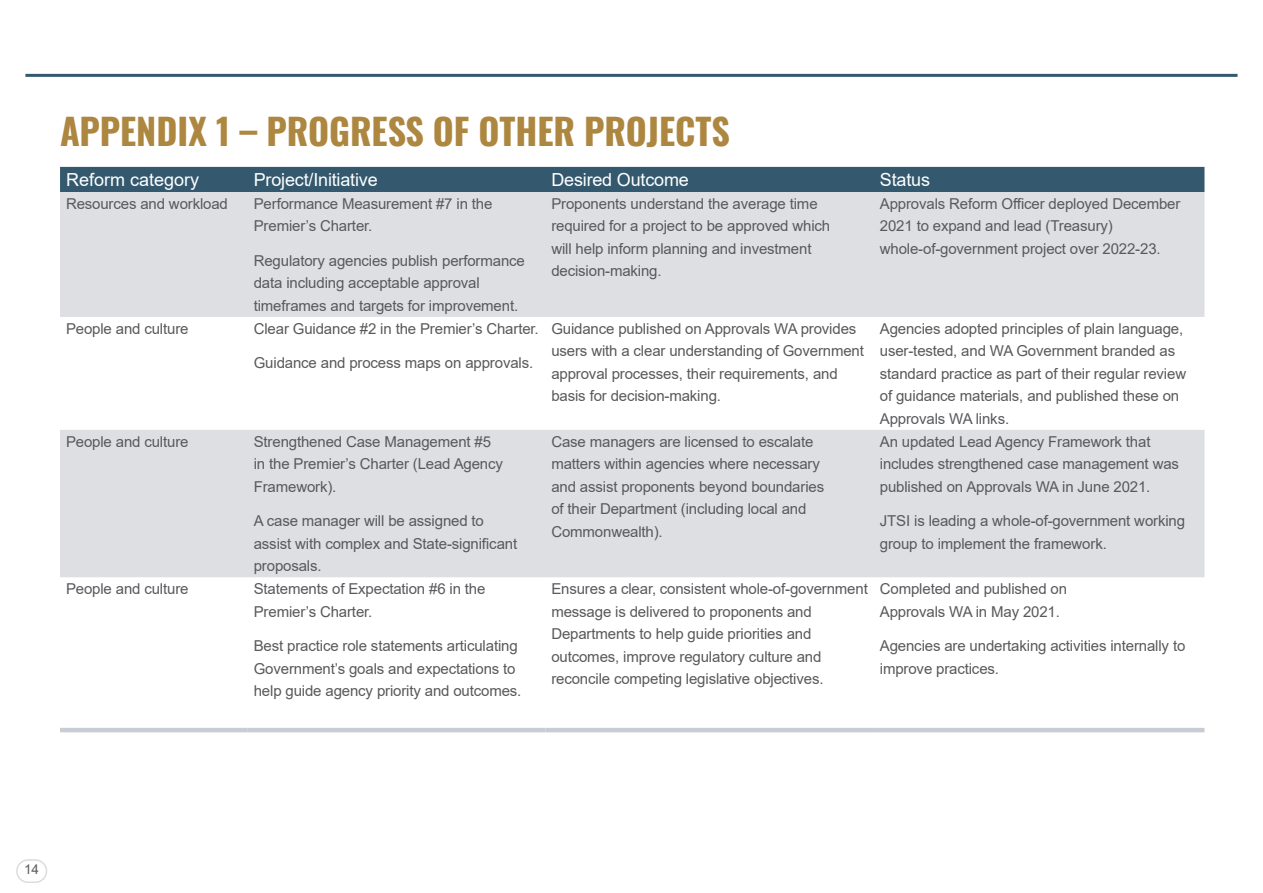
<style>
.page{position:relative;width:1263px;height:893px;background:#fff}
.page>*{position:absolute;margin:0;border:0;box-sizing:border-box;transform-origin:0 0}
.t1{font:36px "Oswald";color:#ad8640}
.t2{font:18px "Arial";letter-spacing:-.01em;color:#fff}
.t3{font:16.5px "Arial";color:#58595b}
.t4{font:15px/22.5px "Arial";letter-spacing:-.01em;color:#58595b}
.s1{font-size:13.5px}
</style>
<div class="page">
<hr style="left:25px;top:74px;width:1212px;height:3px;background:#34596e">
<div style="left:16px;top:859px;width:31px;height:24px;border:2px solid #dcddde;border-radius:11px"></div>
<div style="left:60px;top:167px;width:1144px;height:25px;background:#34596e"></div>
<svg style="left:60px;top:192px;width:1144px;height:385px;fill:#dedfe3"></svg>
<hr style="left:60px;top:728px;width:188px;height:4px;background:#c8ccd3">
<hr style="left:248px;top:728px;width:297px;height:4px;background:#c8ccd3">
<hr style="left:545px;top:728px;width:329px;height:4px;background:#c8ccd3">
<hr style="left:874px;top:728px;width:330px;height:4px;background:#c8ccd3">
<h1 class="t1" style="left:60px;top:99px;width:671px">APPENDIX 1 – PROGRESS OF OTHER PROJECTS</h1>
<p class="t2" style="left:66px;top:167px;width:135px">Reform category</p>
<p class="t2" style="left:254px;top:167px;width:125px">Project/Initiative</p>
<p class="t2" style="left:551px;top:167px;width:139px">Desired Outcome</p>
<p class="t2" style="left:880px;top:167px;width:52px">Status</p>
<p class="t4" style="left:66px;top:192px;width:163px">Resources and workload</p>
<p class="t4" style="left:254px;top:192px;width:240px">Performance Measurement #7 in the<br>Premier’s Charter.</p>
<p class="t4" style="left:254px;top:249px;width:273px">Regulatory agencies publish performance data including acceptable approval timeframes and targets for improvement.</p>
<p class="t4" style="left:551px;top:192px;width:280px">Proponents understand the average time required for a project to be approved which will help inform planning and investment decision‑making.</p>
<p class="t4" style="left:880px;top:192px;width:302px">Approvals Reform Officer deployed December<br>2021 to expand and lead (Treasury) whole‑of‑government project over 2022‑23.</p>
<p class="t4" style="left:66px;top:317px;width:124px">People and culture</p>
<p class="t4" style="left:254px;top:317px;width:286px">Clear Guidance #2 in the Premier’s Charter.</p>
<p class="t4" style="left:254px;top:352px;width:281px">Guidance and process maps on approvals.</p>
<p class="t4" style="left:66px;top:430px;width:124px">People and culture</p>
<p class="t4" style="left:254px;top:430px;width:251px">Strengthened Case Management #5 in the Premier’s Charter (Lead Agency<br>Framework).</p>
<p class="t4" style="left:254px;top:510px;width:265px">A case manager will be assigned to assist with complex and State-significant proposals.</p>
<p class="t4" style="left:66px;top:578px;width:124px">People and culture</p>
<p class="t4" style="left:254px;top:578px;width:233px">Statements of Expectation #6 in the<br>Premier’s Charter.</p>
<p class="t4" style="left:254px;top:635px;width:269px">Best practice role statements articulating<br>Government’s goals and expectations to help guide agency priority and outcomes.</p>
<p class="t4" style="left:551px;top:317px;width:314px">Guidance published on Approvals WA provides users with a clear understanding of Government approval processes, their requirements, and basis for decision‑making.</p>
<p class="t4" style="left:880px;top:317px;width:308px">Agencies adopted principles of plain language, user‑tested, and WA Government branded as standard practice as part of their regular review of guidance materials, and published these on Approvals WA links.</p>
<p class="t4" style="left:551px;top:430px;width:274px">Case managers are licensed to escalate matters within agencies where necessary and assist proponents beyond boundaries of their Department (including local and Commonwealth).</p>
<p class="t4" style="left:880px;top:430px;width:301px">An updated Lead Agency Framework that includes strengthened case management was published on Approvals WA in June 2021.</p>
<p class="t4" style="left:880px;top:510px;width:307px">JTSI is leading a whole‑of‑government working group to implement the framework.</p>
<p class="t4" style="left:551px;top:578px;width:318px">Ensures a clear, consistent whole‑of‑government message is delivered to proponents and Departments to help guide priorities and outcomes, improve regulatory culture and reconcile competing legislative objectives.</p>
<p class="t4" style="left:880px;top:578px;width:189px">Completed and published on<br>Approvals WA in May 2021.</p>
<p class="t4" style="left:880px;top:635px;width:307px">Agencies are undertaking activities internally to improve practices.</p>
<p class="t3" style="left:22px;top:859px;width:20px">14<span class="s1">14</span></p>
</div>
